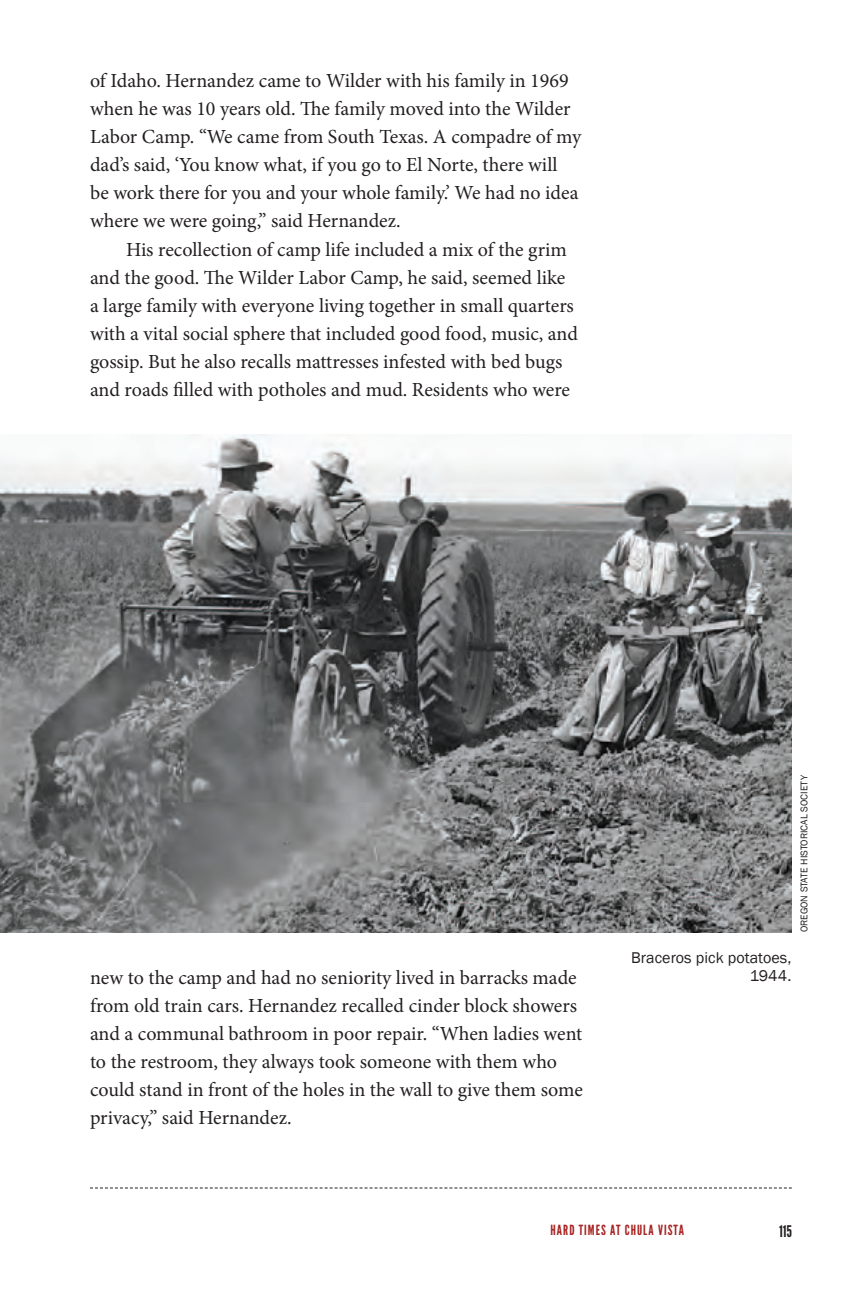
<style>
.page{position:relative;width:864px;height:1296px;background:#fff}
.page>*{position:absolute;margin:0;border:0;box-sizing:border-box;transform-origin:0 0}
.Body_Text{font:20px/28px "Minion Pro";color:#231f20}
.Caption_-_R{font:16px/18px "Franklin Gothic";letter-spacing:.005em;color:#231f20;text-align:right}
.t1{font:16px "League Gothic";color:#231f20}
.t2{font:14px "League Gothic";letter-spacing:.075em;color:#a72322}
.Photo_Credit___Backm{font:10px "Franklin Gothic";letter-spacing:.005em;color:#231f20}
</style>
<div class="page">
<svg style="left:90px;top:1188px;width:702px;height:1px"></svg>
<img style="left:0;top:434px;width:791px;height:498px">
<p class="Body_Text" style="left:90px;top:66px;width:493px">of Idaho. Hernandez came to Wilder with his family in 1969 when he was 10 years old. The family moved into the Wilder Labor Camp. “We came from South Texas. A compadre of my dad’s said, ‘You know what, if you go to El Norte, there will be work there for you and your whole family.’ We had no idea where we were going,” said Hernandez.</p>
<p class="Body_Text" style="left:90px;top:236px;width:489px;text-indent:36px">His recollection of camp life included a mix of the grim and the good. The Wilder Labor Camp, he said, seemed like a large family with everyone living together in small quarters with a vital social sphere that included good food, music, and gossip. But he also recalls mattresses infested with bed bugs and roads filled with potholes and mud. Residents who were</p>
<p class="Body_Text" style="left:90px;top:964px;width:495px">new to the camp and had no seniority lived in barracks made from old train cars. Hernandez recalled cinder block showers and a communal bathroom in poor repair. “When ladies went to the restroom, they always took someone with them who could stand in front of the holes in the wall to give them some privacy,” said Hernandez.</p>
<p class="Caption_-_R" style="left:631px;top:949px;width:162px">Braceros pick potatoes,<br>1944.</p>
<p class="Photo_Credit___Backm" style="left:798px;top:932px;width:159px;rotate:-90deg">OREGON STATE HISTORICAL SOCIETY</p>
<p class="t2" style="left:551px;top:1222px;width:135px">HARD TIMES AT CHULA VISTA</p>
<p class="t1" style="left:779px;top:1221px;width:14px">115</p>
</div>
